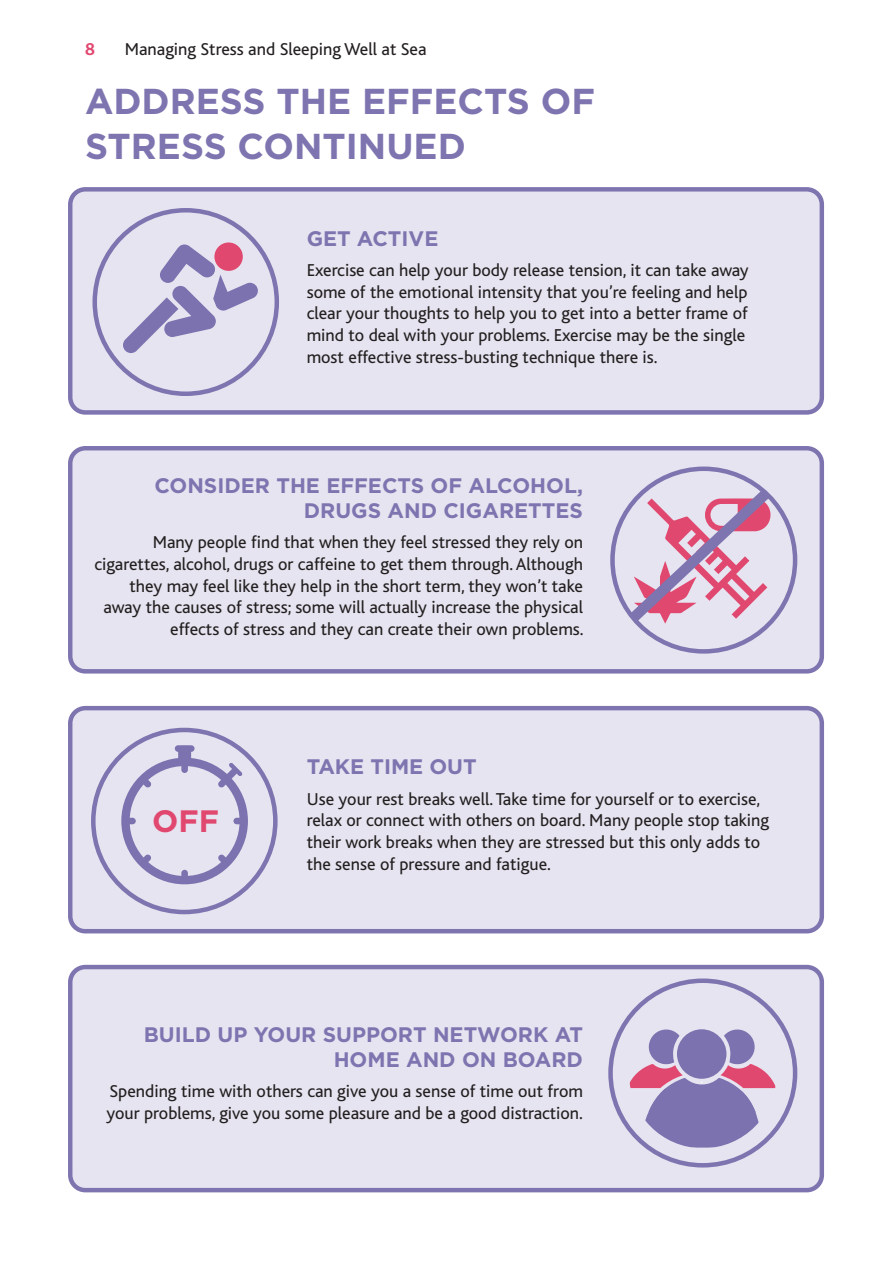
<style>
.page{position:relative;width:893px;height:1263px;background:#fff}
.page>*{position:absolute;margin:0;border:0;box-sizing:border-box;transform-origin:0 0}
.t1{font:700 36px/45px "Gotham";color:#7e74b0}
.t2{font:700 30.9px "Gotham";color:#e1486f}
.t3{font:700 21px/24.8px "Gotham";color:#7e74b0;text-align:right}
.t4{font:18px/21.8px "Bliss";color:#231f20}
.t5{font:700 18px "Bliss";color:#e1476f}
</style>
<div class="page">
<div style="left:68px;top:446px;width:756px;height:227px;background:#e6e4f0"></div>
<svg style="left:68px;top:187px;width:756px;height:228px"></svg>
<svg style="left:92px;top:208px;width:187px;height:188px"></svg>
<div style="left:68px;top:706px;width:756px;height:227px;background:#e6e4f0"></div>
<svg style="left:68px;top:965px;width:756px;height:227px"></svg>
<svg style="left:91px;top:728px;width:187px;height:186px"></svg>
<svg style="left:608px;top:978px;width:189px;height:189px"></svg>
<svg style="left:610px;top:466px;width:187px;height:188px"></svg>
<p class="t5" style="left:85px;top:43px;width:11px">8</p>
<p class="t4" style="left:125px;top:40px;width:303px">Managing Stress and Sleeping Well at Sea</p>
<h1 class="t1" style="left:85px;top:82px;width:511px">ADDRESS THE EFFECTS OF<br>STRESS CONTINUED</h1>
<p class="t3" style="left:307px;top:228px;width:133px">GET ACTIVE</p>
<p class="t4" style="left:307px;top:261px;width:444px">Exercise can help your body release tension, it can take away some of the emotional intensity that you’re feeling and help clear your thoughts to help you to get into a better frame of mind to deal with your problems. Exercise may be the single most effective stress-busting technique there is.</p>
<p class="t3" style="left:154px;top:475px;width:430px">CONSIDER THE EFFECTS OF ALCOHOL,<br>DRUGS AND CIGARETTES</p>
<p class="t4" style="left:94px;top:533px;width:491px;text-align:right">Many people find that when they feel stressed they rely on cigarettes, alcohol, drugs or caffeine to get them through.Although they may feel like they help in the short term, they won’t take away the causes of stress; some will actually increase the physical effects of stress and they can create their own problems.</p>
<h2 class="t2" style="left:152px;top:810px;width:68px">OFF</h2>
<p class="t3" style="left:307px;top:756px;width:172px">TAKE TIME OUT</p>
<p class="t4" style="left:307px;top:790px;width:464px">Use your rest breaks well. Take time for yourself or to exercise, relax or connect with others on board. Many people stop taking their work breaks when they are stressed but this only adds to the sense of pressure and fatigue.</p>
<p class="t3" style="left:144px;top:1024px;width:441px">BUILD UP YOUR SUPPORT NETWORK AT<br>HOME AND ON BOARD</p>
<p class="t4" style="left:106px;top:1082px;width:478px">Spending time with others can give you a sense of time out from your problems, give you some pleasure and be a good distraction.</p>
</div>
